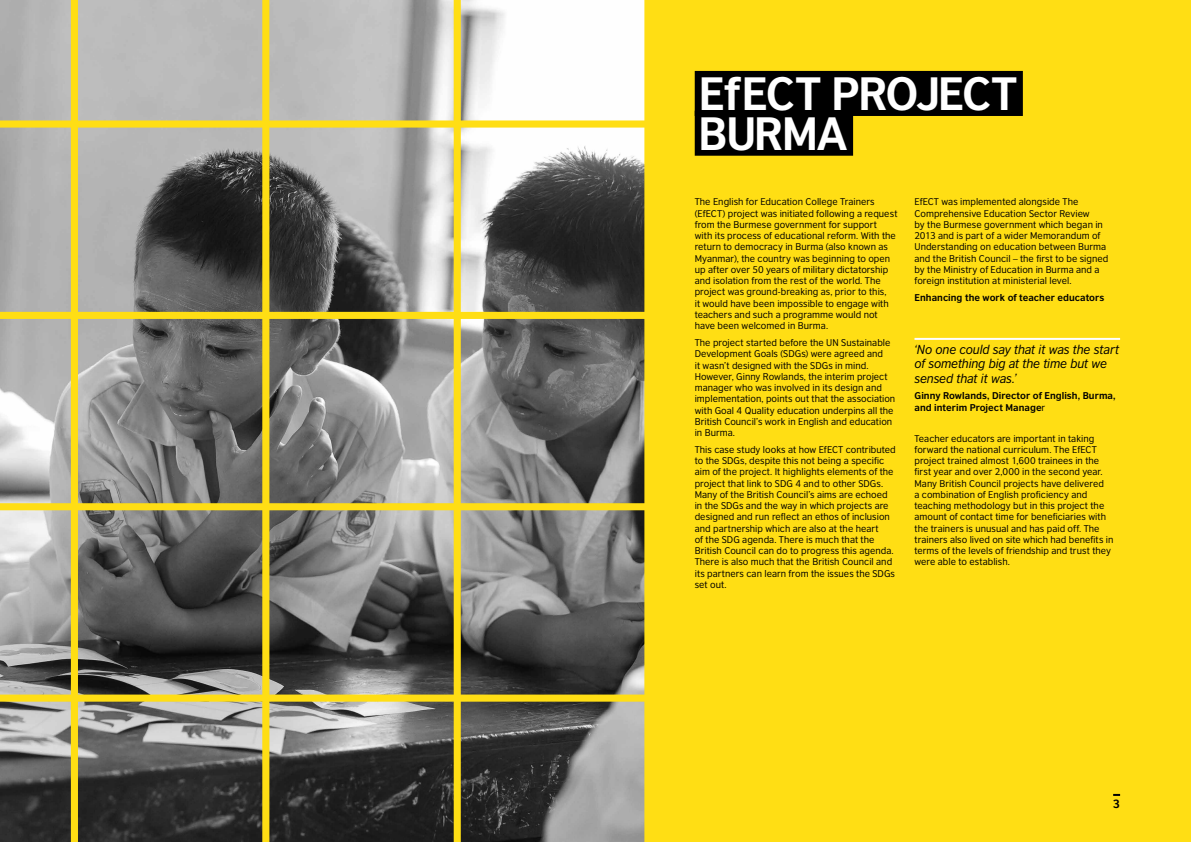
<style>
.page{position:relative;width:1191px;height:842px;background:#ffde14}
.page>*{position:absolute;margin:0;border:0;box-sizing:border-box;transform-origin:0 0}
.t1{font:700 44px "British Council Sans";letter-spacing:-.035em;color:#fff}
.t2{font:italic 12.2px/14.2px "British Council Sans";letter-spacing:-.01em;color:#000}
.t3{font:700 11.2px "British Council Sans";color:#000}
.t4{font:9.2px/11.2px "British Council Sans";letter-spacing:.005em;color:#000}
.t5{font:700 9.2px/11.2px "British Council Sans";letter-spacing:.005em;color:#000}
.s1{font-weight:400}
</style>
<div class="page">
<img style="left:0;top:0;width:644px;height:842px">
<hr style="left:914px;top:338px;width:206px;height:2px;background:#fff">
<div style="left:694px;top:111px;width:159px;height:45px;background:#000"></div>
<div style="left:694px;top:71px;width:328px;height:45px;background:#000"></div>
<svg style="left:1113px;top:794px;width:7px;height:2px"></svg>
<h1 class="t1" style="left:698px;top:65px;width:320px">EfECT PROJECT</h1>
<h1 class="t1" style="left:698px;top:105px;width:150px">BURMA</h1>
<p class="t4" style="left:694px;top:196px;width:204px">The English for Education College Trainers (EfECT) project was initiated following a request from the Burmese government for support<br>with its process of educational reform. With the return to democracy in Burma (also known as Myanmar), the country was beginning to open up after over 50 years of military dictatorship and isolation from the rest of the world. The project was ground-breaking as, prior to this,<br>it would have been impossible to engage with teachers and such a programme would not have been welcomed in Burma.</p>
<p class="t4" style="left:694px;top:337px;width:202px">The project started before the UN Sustainable Development Goals (SDGs) were agreed and<br>it wasn’t designed with the SDGs in mind.<br>However, Ginny Rowlands, the interim project manager who was involved in its design and implementation, points out that the association with Goal 4 Quality education underpins all the British Council’s work in English and education in Burma.</p>
<p class="t4" style="left:694px;top:444px;width:203px">This case study looks at how EfECT contributed to the SDGs, despite this not being a specific aim of the project. It highlights elements of the project that link to SDG 4 and to other SDGs.<br>Many of the British Council’s aims are echoed in the SDGs and the way in which projects are designed and run reflect an ethos of inclusion and partnership which are also at the heart<br>of the SDG agenda. There is much that the British Council can do to progress this agenda.<br>There is also much that the British Council and its partners can learn from the issues the SDGs set out.</p>
<p class="t4" style="left:914px;top:196px;width:195px">EfECT was implemented alongside The Comprehensive Education Sector Review<br>by the Burmese government which began in 2013 and is part of a wider Memorandum of Understanding on education between Burma and the British Council – the first to be signed by the Ministry of Education in Burma and a foreign institution at ministerial level.</p>
<p class="t5" style="left:914px;top:292px;width:191px">Enhancing the work of teacher educators</p>
<h2 class="t2" style="left:914px;top:342px;width:206px">‘No one could say that it was the start of something big at the time but we sensed that it was.’</h2>
<p class="t5" style="left:914px;top:390px;width:203px">Ginny Rowlands, Director of English, Burma, and interim Project Manage<span class="s1">r</span></p>
<p class="t4" style="left:914px;top:432px;width:200px">Teacher educators are important in taking forward the national curriculum. The EfECT project trained almost 1,600 trainees in the first year and over 2,000 in the second year.<br>Many British Council projects have delivered<br>a combination of English proficiency and teaching methodology but in this project the amount of contact time for beneficiaries with the trainers is unusual and has paid off. The trainers also lived on site which had benefits in terms of the levels of friendship and trust they were able to establish.</p>
<p class="t3" style="left:1112px;top:796px;width:9px">3</p>
</div>
